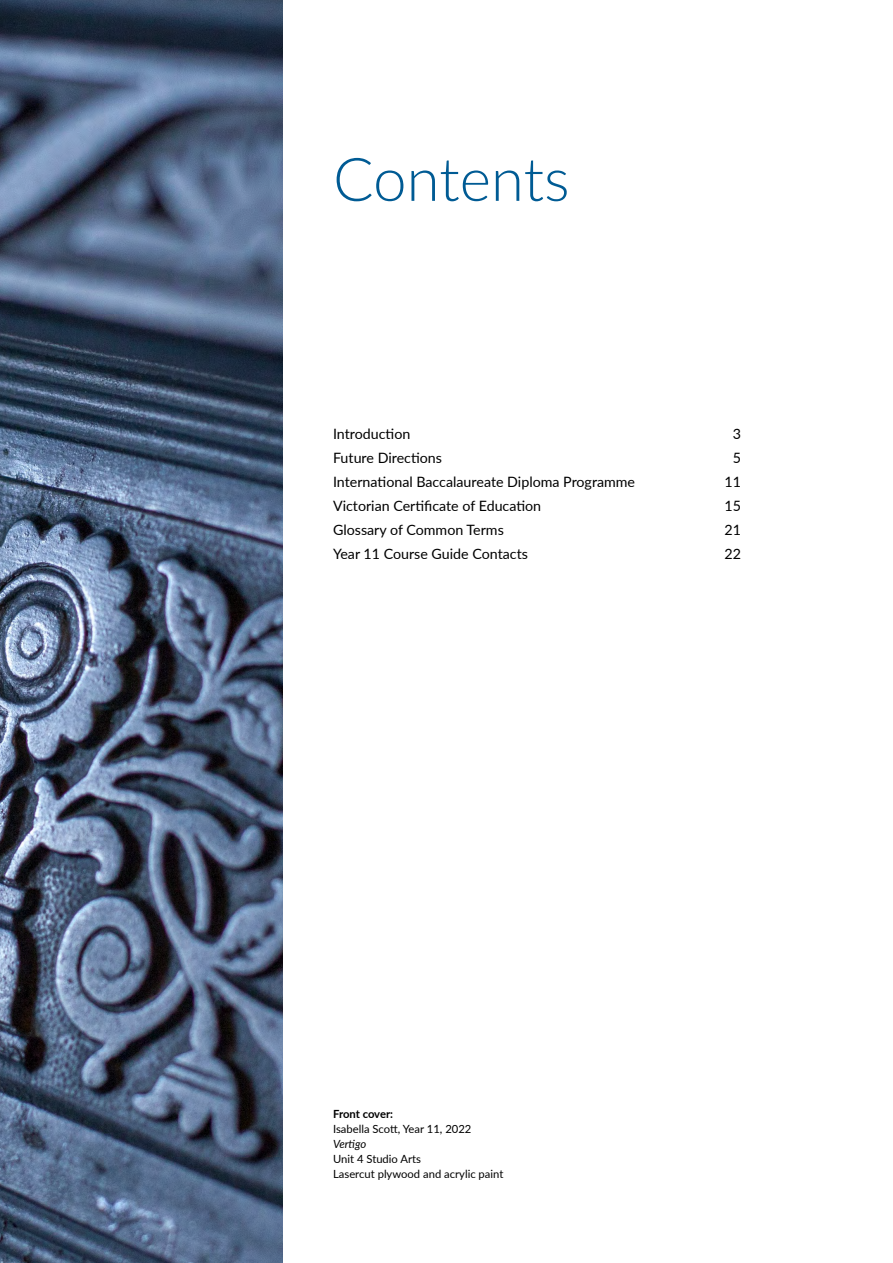
<style>
.page{position:relative;width:893px;height:1263px;background:#fff}
.page>*{position:absolute;margin:0;border:0;box-sizing:border-box;transform-origin:0 0}
.t1{font:300 60px "Lato";color:#005b94}
.t2{font:14.25px "Lato";color:#000}
.t3{font:11.25px/15px "Lato";color:#000}
.t4{font:700 11.25px "Lato";letter-spacing:-.01em;color:#000}
.t5{font:italic 11.25px "Lato";letter-spacing:-.005em;color:#000}
</style>
<div class="page">
<img style="left:0;top:0;width:283px;height:1263px">
<h1 class="t1" style="left:333px;top:138px;width:238px">Contents</h1>
<p class="t2" style="left:333px;top:424px;width:79px">Introduction</p>
<p class="t2" style="left:733px;top:424px;width:10px">3</p>
<p class="t2" style="left:333px;top:448px;width:110px">Future Directions</p>
<p class="t2" style="left:733px;top:448px;width:10px">5</p>
<p class="t2" style="left:333px;top:472px;width:304px">International Baccalaureate Diploma Programme</p>
<p class="t2" style="left:725px;top:472px;width:18px">11</p>
<p class="t2" style="left:333px;top:496px;width:210px">Victorian Certificate of Education</p>
<p class="t2" style="left:725px;top:496px;width:18px">15</p>
<p class="t2" style="left:333px;top:520px;width:172px">Glossary of Common Terms</p>
<p class="t2" style="left:725px;top:520px;width:18px">21</p>
<p class="t2" style="left:333px;top:544px;width:196px">Year 11 Course Guide Contacts</p>
<p class="t2" style="left:725px;top:544px;width:18px">22</p>
<p class="t4" style="left:333px;top:1105px;width:62px">Front cover:</p>
<p class="t3" style="left:333px;top:1121px;width:140px">Isabella Scott, Year 11, 2022</p>
<p class="t5" style="left:333px;top:1136px;width:35px">Vertigo</p>
<p class="t3" style="left:333px;top:1151px;width:172px">Unit 4 Studio Arts<br>Lasercut plywood and acrylic paint</p>
</div>
